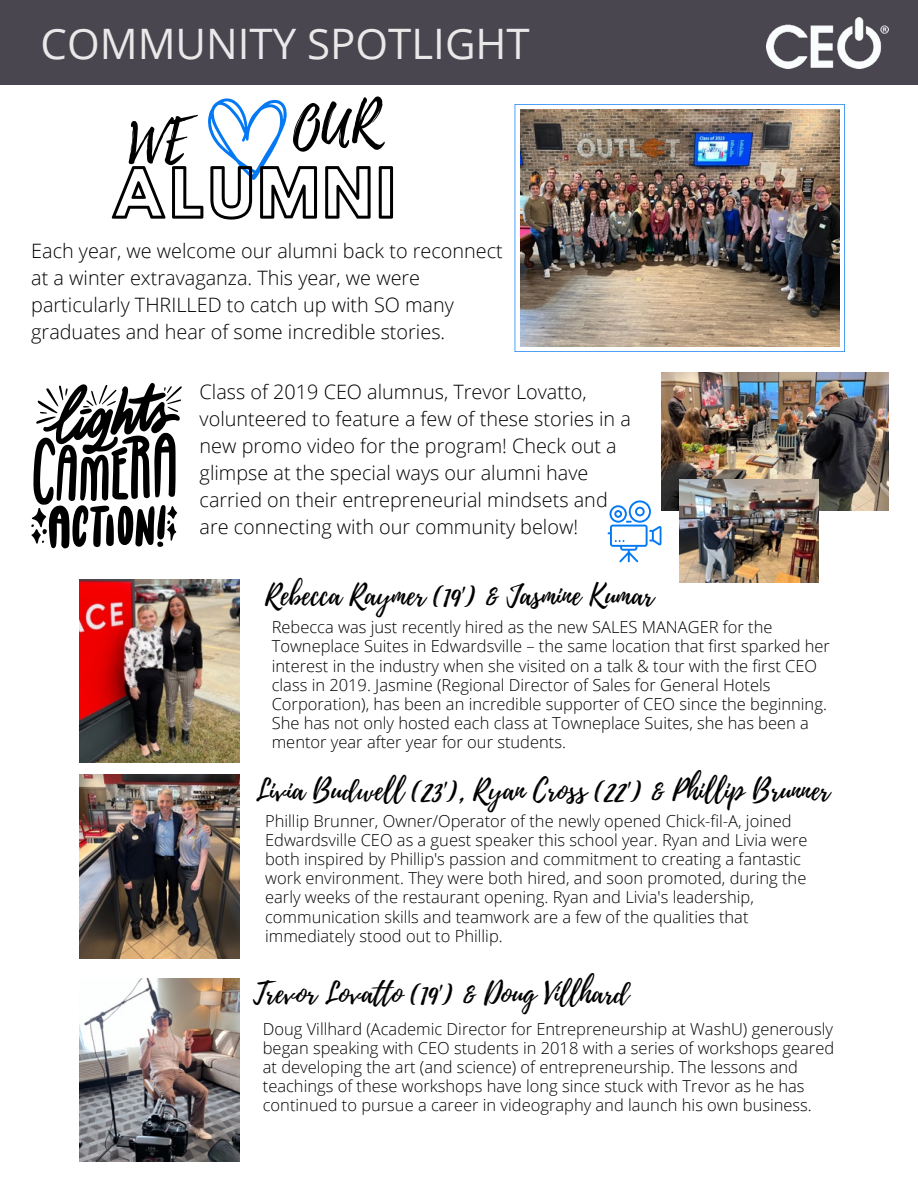
<style>
.page{position:relative;width:918px;height:1188px;background:#fff}
.page>*{position:absolute;margin:0;border:0;box-sizing:border-box;transform-origin:0 0}
.t1{font:60px "Hussar Ekologiczne 1";letter-spacing:.06em;color:#000}
.t2{font:42px "Open Sans";color:#e9e9e9}
.t3{font:28.5px "Playlist Script";color:#000}
.t4{font:300 19.8px/27px "Open Sans";color:#000}
.t5{font:300 16.5px/19.2px "Open Sans";color:#000}
</style>
<div class="page">
<svg style="left:515px;top:104px;width:330px;height:248px"></svg>
<img style="left:520px;top:110px;width:319px;height:236px">
<img style="left:80px;top:579px;width:160px;height:184px">
<img style="left:80px;top:775px;width:160px;height:183px">
<img style="left:80px;top:979px;width:160px;height:183px">
<div style="left:0;top:0;width:918px;height:84px;background:#494650"></div>
<img style="left:767px;top:17px;width:121px;height:51px">
<svg style="left:608px;top:500px;width:54px;height:62px"></svg>
<svg style="left:31px;top:383px;width:151px;height:166px"></svg>
<img style="left:662px;top:372px;width:227px;height:138px">
<img style="left:680px;top:479px;width:138px;height:104px">
<svg style="left:208px;top:98px;width:79px;height:82px"></svg>
<h2 class="t2" style="left:41px;top:14px;width:491px">COMMUNITY SPOTLIGHT</h2>
<h1 class="t1" style="left:111px;top:144px;width:286px">ALUMNI</h1>
<p class="t4" style="left:31px;top:237px;width:473px">Each year, we welcome our alumni back to reconnect at a winter extravaganza. This year, we were particularly THRILLED to catch up with SO many graduates and hear of some incredible stories.</p>
<p class="t4" style="left:200px;top:377px;width:433px">Class of 2019 CEO alumnus, Trevor Lovatto, volunteered to feature a few of these stories in a new promo video for the program! Check out a glimpse at the special ways our alumni have carried on their entrepreneurial mindsets and are connecting with our community below!</p>
<h3 class="t3" style="left:265px;top:575px;width:390px">Rebecca Raymer (19') &amp; Jasmine Kumar</h3>
<p class="t5" style="left:272px;top:617px;width:560px">Rebecca was just recently hired as the new SALES MANAGER for the Towneplace Suites in Edwardsville – the same location that first sparked her interest in the industry when she visited on a talk &amp; tour with the first CEO class in 2019. Jasmine (Regional Director of Sales for General Hotels Corporation), has been an incredible supporter of CEO since the beginning.<br>She has not only hosted each class at Towneplace Suites, she has been a mentor year after year for our students.</p>
<h3 class="t3" style="left:256px;top:770px;width:576px">Livia Budwell (23'), Ryan Cross (22') &amp; Phillip Brunner</h3>
<p class="t5" style="left:265px;top:811px;width:544px">Phillip Brunner, Owner/Operator of the newly opened Chick-fil-A, joined Edwardsville CEO as a guest speaker this school year. Ryan and Livia were both inspired by Phillip's passion and commitment to creating a fantastic work environment. They were both hired, and soon promoted, during the early weeks of the restaurant opening. Ryan and Livia's leadership, communication skills and teamwork are a few of the qualities that immediately stood out to Phillip.</p>
<h3 class="t3" style="left:253px;top:973px;width:377px">Trevor Lovatto (19') &amp; Doug Villhard</h3>
<p class="t5" style="left:263px;top:1019px;width:573px">Doug Villhard (Academic Director for Entrepreneurship at WashU) generously began speaking with CEO students in 2018 with a series of workshops geared at developing the art (and science) of entrepreneurship. The lessons and teachings of these workshops have long since stuck with Trevor as he has continued to pursue a career in videography and launch his own business.</p>
</div>
